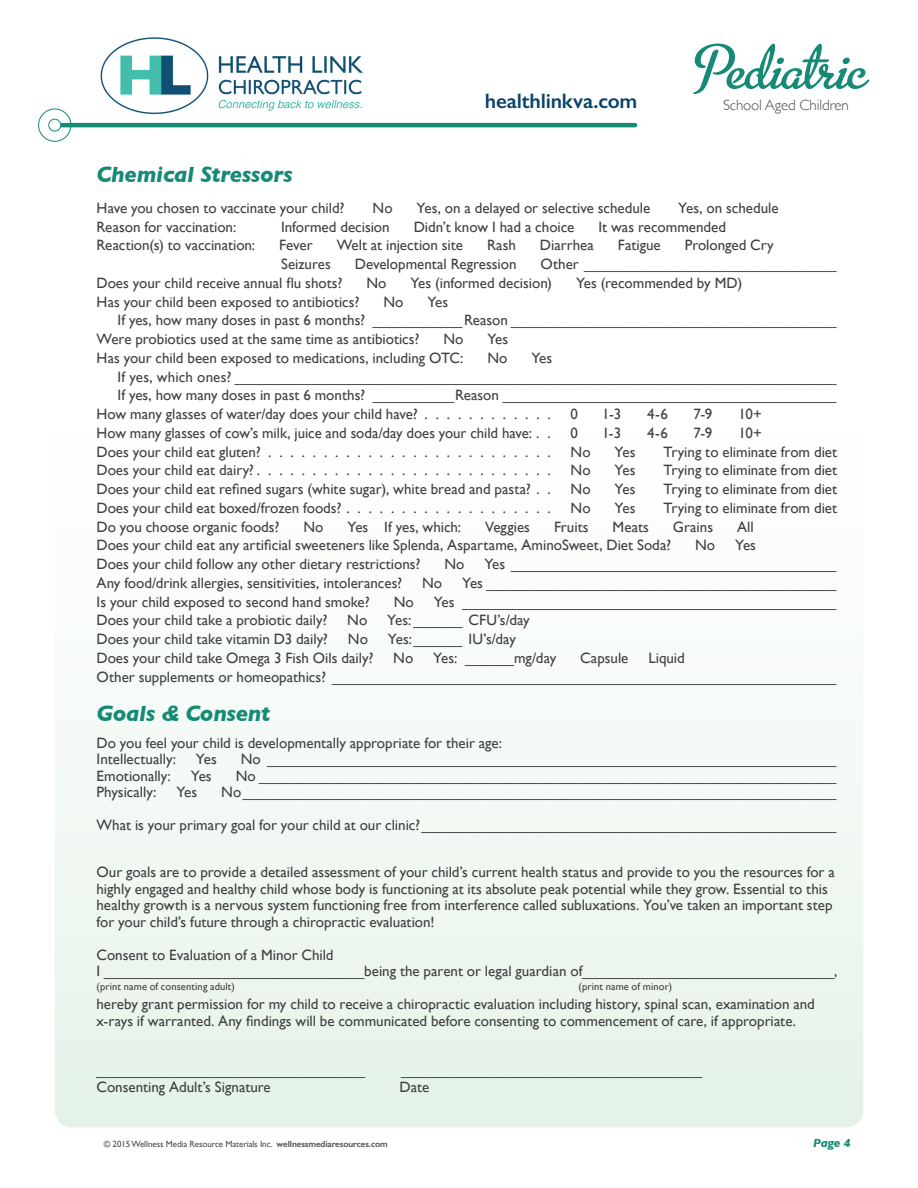
<style>
.page{position:relative;width:918px;height:1188px;background:#fff}
.page>*{position:absolute;margin:0;border:0;box-sizing:border-box;transform-origin:0 0}
.t1{font:69.75px "Metro Script";color:#158a75}
.t2{font:italic 700 22.5px "Gill Sans";letter-spacing:-.01em;color:#158a75}
.t3{font:600 21px "Gill Sans";letter-spacing:-.01em;color:#09436b}
.t4{font:15px/16.5px "Gill Sans";color:#414042}
.t5{font:300 15px "Gill Sans";letter-spacing:-.01em;color:#4d4d4f}
.t6{font:italic 700 12px "Gill Sans";color:#158a75}
.t7{font:10.5px "Gill Sans";letter-spacing:.01em;color:#414042}
.t8{font:9px "Gill Sans";letter-spacing:-.01em;color:#4d4d4f}
.s1{font-weight:600}
</style>
<div class="page">
<div style="left:55px;top:761px;width:808px;height:367px;background:#edf6ef"></div>
<div style="left:38px;top:109px;width:33px;height:33px;border:1px solid #158a75;border-radius:50%"></div>
<hr style="left:61px;top:123px;width:574px;height:4px;background:#158a75">
<div style="left:48px;top:119px;width:13px;height:12px;border:1px solid #158a75;border-radius:50%"></div>
<img style="left:100px;top:37px;width:263px;height:78px">
<h2 class="t2" style="left:97px;top:161px;width:198px">Chemical Stressors</h2>
<h1 class="t1" style="left:698px;top:31px;width:171px">Pediatric</h1>
<h3 class="t3" style="left:485px;top:89px;width:154px">healthlinkva.com</h3>
<p class="t5" style="left:723px;top:93px;width:127px">School Aged Children</p>
<p class="t4" style="left:97px;top:199px;width:250px">Have you chosen to vaccinate your child?</p>
<p class="t4" style="left:373px;top:199px;width:22px">No</p>
<p class="t4" style="left:417px;top:199px;width:235px">Yes, on a delayed or selective schedule</p>
<p class="t4" style="left:678px;top:199px;width:102px">Yes, on schedule</p>
<p class="t4" style="left:97px;top:218px;width:141px">Reason for vaccination:</p>
<p class="t4" style="left:281px;top:218px;width:110px">Informed decision</p>
<p class="t4" style="left:414px;top:218px;width:162px">Didn’t know I had a choice</p>
<p class="t4" style="left:598px;top:218px;width:129px">It was recommended</p>
<p class="t4" style="left:97px;top:237px;width:160px">Reaction(s) to vaccination:</p>
<p class="t4" style="left:279px;top:237px;width:35px">Fever</p>
<p class="t4" style="left:337px;top:237px;width:128px">Welt at injection site</p>
<p class="t4" style="left:487px;top:237px;width:30px">Rash</p>
<p class="t4" style="left:540px;top:237px;width:56px">Diarrhea</p>
<p class="t4" style="left:618px;top:237px;width:44px">Fatigue</p>
<p class="t4" style="left:685px;top:237px;width:90px">Prolonged Cry</p>
<p class="t4" style="left:281px;top:256px;width:51px">Seizures</p>
<p class="t4" style="left:355px;top:256px;width:163px">Developmental Regression</p>
<p class="t4" style="left:541px;top:256px;width:297px">Other _______________________________</p>
<p class="t4" style="left:97px;top:274px;width:247px">Does your child receive annual flu shots?</p>
<p class="t4" style="left:366px;top:274px;width:22px">No</p>
<p class="t4" style="left:410px;top:274px;width:143px">Yes (informed decision)</p>
<p class="t4" style="left:576px;top:274px;width:168px">Yes (recommended by MD)</p>
<p class="t4" style="left:97px;top:293px;width:264px">Has your child been exposed to antibiotics?</p>
<p class="t4" style="left:383px;top:293px;width:22px">No</p>
<p class="t4" style="left:427px;top:293px;width:22px">Yes</p>
<p class="t4" style="left:118px;top:312px;width:720px">If yes, how many doses in past 6 months? ___________Reason ________________________________________</p>
<p class="t4" style="left:97px;top:331px;width:324px">Were probiotics used at the same time as antibiotics?</p>
<p class="t4" style="left:443px;top:331px;width:22px">No</p>
<p class="t4" style="left:487px;top:331px;width:22px">Yes</p>
<p class="t4" style="left:97px;top:349px;width:368px">Has your child been exposed to medications, including OTC:</p>
<p class="t4" style="left:487px;top:349px;width:22px">No</p>
<p class="t4" style="left:531px;top:349px;width:22px">Yes</p>
<p class="t4" style="left:118px;top:368px;width:720px">If yes, which ones? __________________________________________________________________________</p>
<p class="t4" style="left:118px;top:387px;width:720px">If yes, how many doses in past 6 months? __________Reason _________________________________________</p>
<p class="t4" style="left:97px;top:406px;width:326px">How many glasses of water/day does your child have? .....</p>
<p class="t4" style="left:469px;top:406px;width:69px">.......</p>
<p class="t4" style="left:571px;top:406px;width:9px">0</p>
<p class="t4" style="left:602px;top:406px;width:21px">1-3</p>
<p class="t4" style="left:647px;top:406px;width:22px">4-6</p>
<p class="t4" style="left:694px;top:406px;width:20px">7-9</p>
<p class="t4" style="left:739px;top:406px;width:25px">10+</p>
<p class="t4" style="left:97px;top:424px;width:440px">How many glasses of cow’s milk, juice and soda/day does your child have: ..</p>
<p class="t4" style="left:571px;top:424px;width:9px">0</p>
<p class="t4" style="left:602px;top:424px;width:21px">1-3</p>
<p class="t4" style="left:647px;top:424px;width:22px">4-6</p>
<p class="t4" style="left:694px;top:424px;width:20px">7-9</p>
<p class="t4" style="left:739px;top:424px;width:25px">10+</p>
<p class="t4" style="left:571px;top:443px;width:22px">No</p>
<p class="t4" style="left:615px;top:443px;width:22px">Yes</p>
<p class="t4" style="left:664px;top:443px;width:175px">Trying to eliminate from diet</p>
<p class="t4" style="left:97px;top:462px;width:442px">Does your child eat dairy?..........................</p>
<p class="t4" style="left:571px;top:462px;width:22px">No</p>
<p class="t4" style="left:615px;top:462px;width:22px">Yes</p>
<p class="t4" style="left:664px;top:462px;width:175px">Trying to eliminate from diet</p>
<p class="t4" style="left:97px;top:481px;width:439px">Does your child eat refined sugars (white sugar), white bread and pasta? ..</p>
<p class="t4" style="left:571px;top:481px;width:22px">No</p>
<p class="t4" style="left:615px;top:481px;width:22px">Yes</p>
<p class="t4" style="left:664px;top:481px;width:175px">Trying to eliminate from diet</p>
<p class="t4" style="left:97px;top:499px;width:250px">Does your child eat boxed/frozen foods? ...................</p>
<p class="t4" style="left:571px;top:499px;width:22px">No</p>
<p class="t4" style="left:615px;top:499px;width:22px">Yes</p>
<p class="t4" style="left:664px;top:499px;width:175px">Trying to eliminate from diet</p>
<p class="t4" style="left:97px;top:518px;width:184px">Do you choose organic foods?</p>
<p class="t4" style="left:303px;top:518px;width:22px">No</p>
<p class="t4" style="left:347px;top:518px;width:115px">Yes If yes, which:</p>
<p class="t4" style="left:485px;top:518px;width:46px">Veggies</p>
<p class="t4" style="left:554px;top:518px;width:36px">Fruits</p>
<p class="t4" style="left:613px;top:518px;width:38px">Meats</p>
<p class="t4" style="left:673px;top:518px;width:42px">Grains</p>
<p class="t4" style="left:737px;top:518px;width:18px">All</p>
<p class="t4" style="left:97px;top:537px;width:576px">Does your child eat any artificial sweeteners like Splenda, Aspartame, AminoSweet, Diet Soda?</p>
<p class="t4" style="left:695px;top:537px;width:22px">No</p>
<p class="t4" style="left:735px;top:537px;width:22px">Yes</p>
<p class="t4" style="left:97px;top:556px;width:325px">Does your child follow any other dietary restrictions?</p>
<p class="t4" style="left:444px;top:556px;width:22px">No</p>
<p class="t4" style="left:484px;top:556px;width:353px">Yes ________________________________________</p>
<p class="t4" style="left:97px;top:574px;width:307px">Any food/drink allergies, sensitivities, intolerances?</p>
<p class="t4" style="left:422px;top:574px;width:22px">No</p>
<p class="t4" style="left:462px;top:574px;width:376px">Yes ___________________________________________</p>
<p class="t4" style="left:97px;top:593px;width:275px">Is your child exposed to second hand smoke?</p>
<p class="t4" style="left:394px;top:593px;width:22px">No</p>
<p class="t4" style="left:434px;top:593px;width:404px">Yes ______________________________________________</p>
<p class="t4" style="left:97px;top:612px;width:232px">Does your child take a probiotic daily?</p>
<p class="t4" style="left:347px;top:612px;width:22px">No</p>
<p class="t4" style="left:387px;top:612px;width:144px">Yes: ______ CFU’s/day</p>
<p class="t4" style="left:97px;top:631px;width:233px">Does your child take vitamin D3 daily?</p>
<p class="t4" style="left:348px;top:631px;width:22px">No</p>
<p class="t4" style="left:388px;top:631px;width:129px">Yes:______ IU’s/day</p>
<p class="t4" style="left:97px;top:649px;width:278px">Does your child take Omega 3 Fish Oils daily?</p>
<p class="t4" style="left:393px;top:649px;width:22px">No</p>
<p class="t4" style="left:433px;top:649px;width:125px">Yes: ______mg/day</p>
<p class="t4" style="left:580px;top:649px;width:50px">Capsule</p>
<p class="t4" style="left:97px;top:648px;width:741px;line-height:18.8px;text-indent:552px">Liquid<br>Other supplements or homeopathics? ______________________________________________________________</p>
<h2 class="t2" style="left:97px;top:700px;width:175px">Goals &amp; Consent</h2>
<p class="t4" style="left:97px;top:734px;width:407px">Do you feel your child is developmentally appropriate for their age:<br>Intellectually:</p>
<p class="t4" style="left:196px;top:751px;width:22px">Yes</p>
<p class="t4" style="left:241px;top:751px;width:597px">No ______________________________________________________________________</p>
<p class="t4" style="left:97px;top:767px;width:76px">Emotionally:</p>
<p class="t4" style="left:191px;top:767px;width:22px">Yes</p>
<p class="t4" style="left:236px;top:767px;width:602px">No _______________________________________________________________________</p>
<p class="t4" style="left:97px;top:784px;width:61px">Physically:</p>
<p class="t4" style="left:176px;top:784px;width:22px">Yes</p>
<p class="t4" style="left:221px;top:784px;width:617px">No_________________________________________________________________________</p>
<p class="t4" style="left:97px;top:817px;width:741px">What is your primary goal for your child at our clinic?___________________________________________________</p>
<p class="t4" style="left:97px;top:864px;width:740px">Our goals are to provide a detailed assessment of your child’s current health status and provide to you the resources for a highly engaged and healthy child whose body is functioning at its absolute peak potential while they grow. Essential to this healthy growth is a nervous system functioning free from interference called subluxations. You’ve taken an important step for your child’s future through a chiropractic evaluation!</p>
<p class="t4" style="left:97px;top:946px;width:743px">Consent to Evaluation of a Minor Child<br>I ________________________________being the parent or legal guardian of_______________________________,</p>
<p class="t7" style="left:97px;top:980px;width:140px">(print name of consenting adult)</p>
<p class="t7" style="left:578px;top:980px;width:95px">(print name of minor)</p>
<p class="t4" style="left:97px;top:996px;width:720px">hereby grant permission for my child to receive a chiropractic evaluation including history, spinal scan, examination and x-rays if warranted. Any findings will be communicated before consenting to commencement of care, if appropriate.</p>
<p class="t4" style="left:97px;top:1062px;width:270px">_________________________________</p>
<p class="t4" style="left:401px;top:1062px;width:302px">_____________________________________</p>
<p class="t4" style="left:97px;top:1078px;width:176px">Consenting Adult’s Signature</p>
<p class="t4" style="left:400px;top:1078px;width:31px">Date</p>
<p class="t8" style="left:104px;top:1139px;width:286px">© 2015 Wellness Media Resource Materials Inc. <span class="s1">wellnessmediaresources.com</span></p>
<p class="t6" style="left:813px;top:1136px;width:39px">Page 4</p>
</div>
